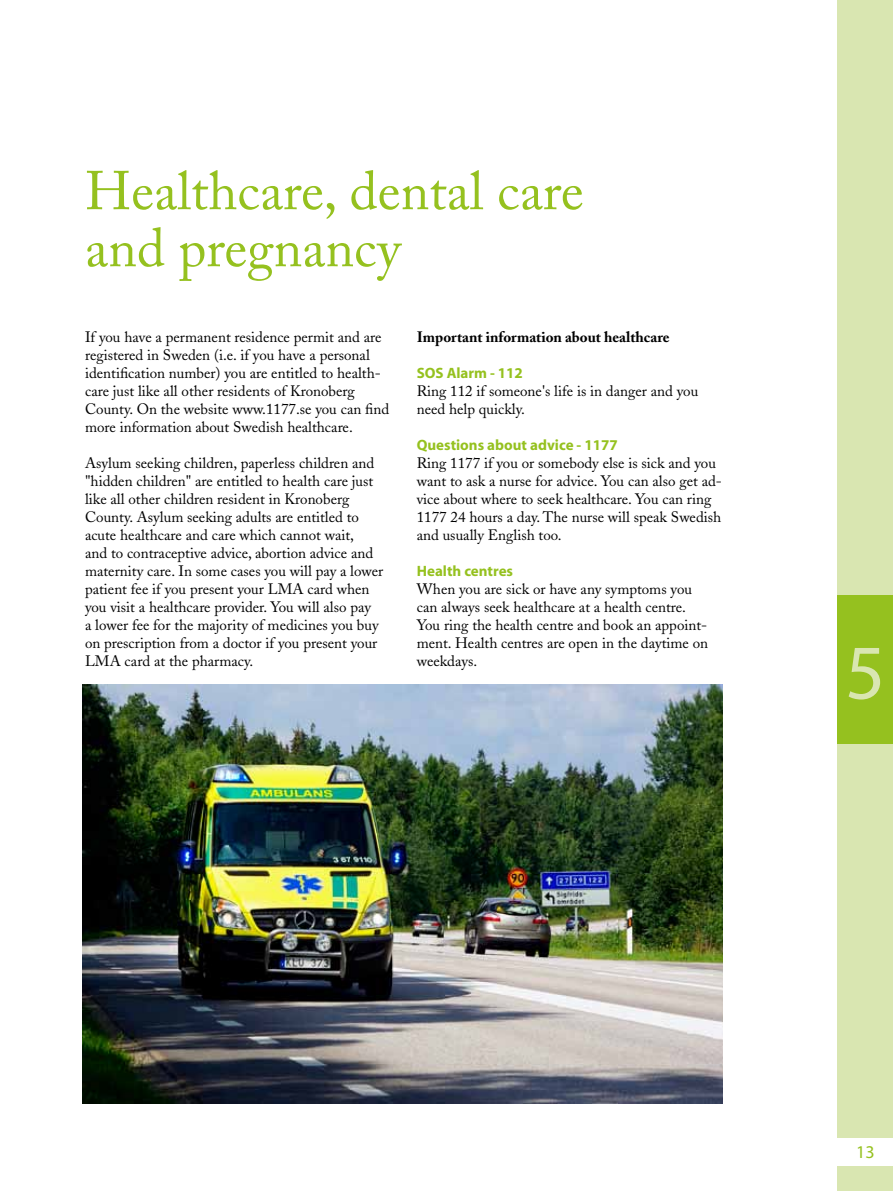
<style>
.page{position:relative;width:893px;height:1191px;background:#fff}
.page>*{position:absolute;margin:0;border:0;box-sizing:border-box;transform-origin:0 0}
.t1{font:78px "Myriad";color:#d9e6b1}
.t2{font:54px/57px "Adobe Caslon";color:#95c11f}
.t3{font:18px "Myriad";color:#95c11f}
.t4{font:15px/18px "Adobe Caslon";color:#000}
.t5{font:700 15px "Myriad";color:#95c11f}
.t6{font:700 15px "Adobe Caslon";color:#000}
</style>
<div class="page">
<div style="left:838px;top:0;width:55px;height:149px;background:#d9e6b1"></div>
<div style="left:838px;top:149px;width:55px;height:149px;background:#d9e6b1"></div>
<div style="left:838px;top:298px;width:55px;height:148px;background:#d9e6b1"></div>
<div style="left:838px;top:446px;width:55px;height:149px;background:#d9e6b1"></div>
<div style="left:838px;top:595px;width:55px;height:149px;background:#95c11f"></div>
<div style="left:838px;top:744px;width:55px;height:149px;background:#d9e6b1"></div>
<div style="left:838px;top:893px;width:55px;height:149px;background:#d9e6b1"></div>
<div style="left:838px;top:1042px;width:55px;height:149px;background:#d9e6b1"></div>
<img style="left:83px;top:684px;width:640px;height:420px">
<div style="left:760px;top:1138px;width:133px;height:27px;background:#fff"></div>
<h2 class="t2" style="left:85px;top:163px;width:500px">Healthcare, dental care and pregnancy</h2>
<p class="t4" style="left:85px;top:328px;width:306px">If you have a permanent residence permit and are registered in Sweden (i.e. if you have a personal identification number) you are entitled to health&shy;care just like all other residents of Kronoberg County. On the website www.1177.se you can find more information about Swedish healthcare.</p>
<p class="t4" style="left:85px;top:454px;width:300px">Asylum seeking children, paperless children and "hidden children" are entitled to health care just like all other children resident in Kronoberg County. Asylum seeking adults are entitled to acute healthcare and care which cannot wait,<br>and to contraceptive advice, abortion advice and maternity care. In some cases you will pay a lower patient fee if you present your LMA card when you visit a healthcare provider. You will also pay<br>a lower fee for the majority of medicines you buy on prescription from a doctor if you present your LMA card at the pharmacy.</p>
<p class="t6" style="left:417px;top:328px;width:254px">Important information about healthcare</p>
<p class="t5" style="left:417px;top:365px;width:108px">SOS Alarm - 112</p>
<p class="t4" style="left:417px;top:382px;width:283px">Ring 112 if someone's life is in danger and you need help quickly.</p>
<p class="t5" style="left:417px;top:437px;width:203px">Questions about advice - 1177</p>
<p class="t4" style="left:417px;top:454px;width:307px">Ring 1177 if you or somebody else is sick and you want to ask a nurse for advice. You can also get ad&shy;vice about where to seek healthcare. You can ring 1177 24 hours a day. The nurse will speak Swedish and usually English too.</p>
<p class="t5" style="left:417px;top:563px;width:98px">Health centres</p>
<p class="t4" style="left:417px;top:580px;width:293px">When you are sick or have any symptoms you can always seek healthcare at a health centre.<br>You ring the health centre and book an appoint&shy;ment. Health centres are open in the daytime on weekdays.</p>
<h1 class="t1" style="left:845px;top:634px;width:42px">5</h1>
<p class="t3" style="left:856px;top:1143px;width:20px">13</p>
</div>
